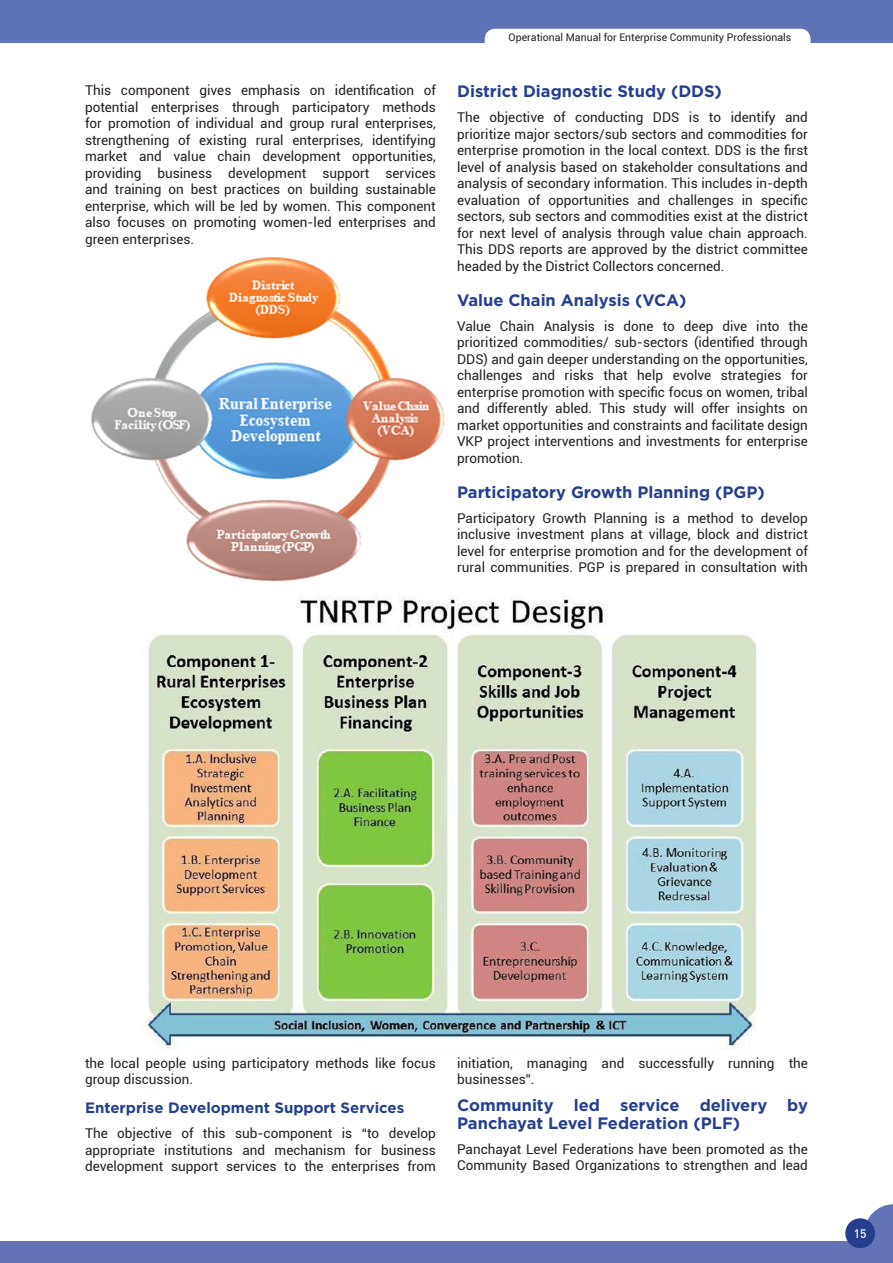
<style>
.page{position:relative;width:893px;height:1263px;background:#fff}
.page>*{position:absolute;margin:0;border:0;box-sizing:border-box;transform-origin:0 0}
.t1{font:700 16.5px/18px "Gotham";color:#253f8e}
.t2{font:700 15px "Gotham";color:#253f8e}
.t3{font:13.5px/16.5px "Roboto";color:#231f20;text-align:justify}
.t4{font:500 12px "DIN";color:#fff}
.t5{font:10.5px "Roboto";color:#231f20}
</style>
<div class="page">
<svg style="left:864px;top:1204px;width:29px;height:37px"></svg>
<div style="left:0;top:1241px;width:893px;height:22px;background:#6473b7"></div>
<div style="left:0;top:0;width:893px;height:43px;background:#6072b7"></div>
<div style="left:845px;top:1218px;width:30px;height:30px;background:#253f8e;border-radius:50%"></div>
<div style="left:485px;top:29px;width:326px;height:25px;background:#fff;border-radius:10px"></div>
<img style="left:146px;top:595px;width:611px;height:454px">
<img style="left:91px;top:257px;width:353px;height:325px">
<p class="t5" style="left:509px;top:30px;width:284px">Operational Manual for Enterprise Community Professionals</p>
<p class="t3" style="left:85px;top:82px;width:352px">This component gives emphasis on identification of potential enterprises through participatory methods for promotion of individual and group rural enterprises, strengthening of existing rural enterprises, identifying market and value chain development opportunities, providing business development support services and training on best practices on building sustainable enterprise, which will be led by women. This component also focuses on promoting women-led enterprises and green enterprises.</p>
<p class="t1" style="left:457px;top:82px;width:266px">District Diagnostic Study (DDS)</p>
<p class="t3" style="left:457px;top:109px;width:352px">The objective of conducting DDS is to identify and prioritize major sectors/sub sectors and commodities for enterprise promotion in the local context. DDS is the first level of analysis based on stakeholder consultations and analysis of secondary information. This includes in-depth evaluation of opportunities and challenges in specific sectors, sub sectors and commodities exist at the district for next level of analysis through value chain approach.<br>This DDS reports are approved by the district committee headed by the District Collectors concerned.</p>
<p class="t1" style="left:457px;top:290px;width:231px">Value Chain Analysis (VCA)</p>
<p class="t3" style="left:457px;top:317px;width:352px">Value Chain Analysis is done to deep dive into the prioritized commodities/ sub-sectors (identified through DDS) and gain deeper understanding on the opportunities, challenges and risks that help evolve strategies for enterprise promotion with specific focus on women, tribal and differently abled. This study will offer insights on market opportunities and constraints and facilitate design VKP project interventions and investments for enterprise promotion.</p>
<p class="t1" style="left:457px;top:482px;width:309px">Participatory Growth Planning (PGP)</p>
<p class="t3" style="left:457px;top:509px;width:352px">Participatory Growth Planning is a method to develop inclusive investment plans at village, block and district level for enterprise promotion and for the development of rural communities. PGP is prepared in consultation with</p>
<p class="t3" style="left:85px;top:1054px;width:352px">the local people using participatory methods like focus group discussion.</p>
<p class="t2" style="left:85px;top:1099px;width:321px">Enterprise Development Support Services</p>
<p class="t3" style="left:85px;top:1125px;width:352px">The objective of this sub-component is “to develop appropriate institutions and mechanism for business development support services to the enterprises from</p>
<p class="t3" style="left:457px;top:1054px;width:352px">initiation, managing and successfully running the businesses”.</p>
<p class="t1" style="left:457px;top:1095px;width:352px">Community led service delivery by<br>Panchayat Level Federation (PLF)</p>
<p class="t3" style="left:457px;top:1140px;width:352px">Panchayat Level Federations have been promoted as the<br>Community Based Organizations to strengthen and lead</p>
<p class="t4" style="left:854px;top:1225px;width:14px">15</p>
</div>
